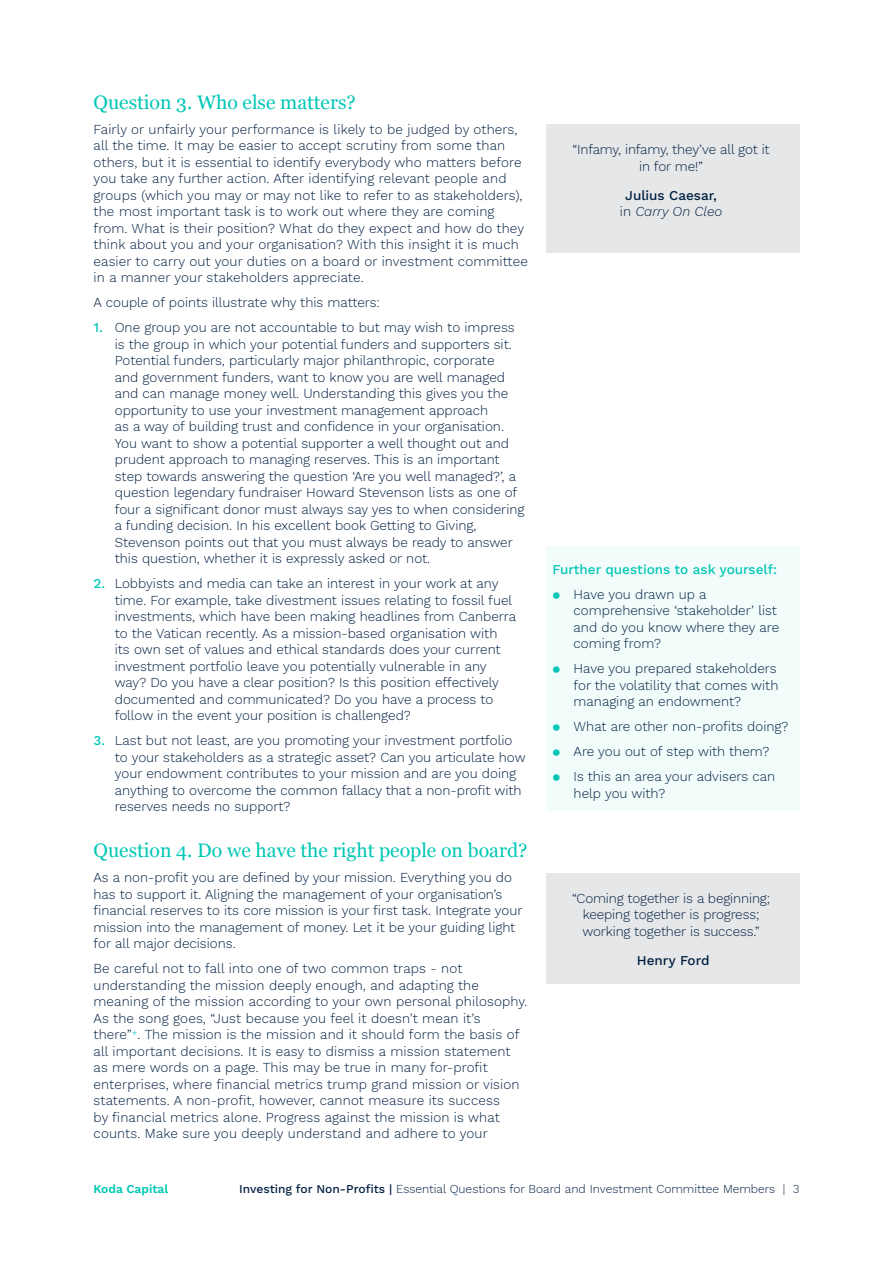
<style>
.page{position:relative;width:893px;height:1263px;background:#fff}
.page>*{position:absolute;margin:0;border:0;box-sizing:border-box;transform-origin:0 0}
.H2_green{font:19.5px "Georgia";color:#00c7b5}
.KODA_BODY_COPY{font:300 13.5px/16.5px "Work Sans";color:#001f41}
.KODA_BODY_COPY-2{font:500 13.5px/16.5px "Work Sans";color:#001f41;text-align:center}
.t1{font:500 13.5px "Work Sans";color:#00c7b5}
.t2{font:300 12px "Work Sans";color:#001f41}
.t3{font:600 12px "Work Sans";color:#00c7b5}
.s1{font-weight:500;color:#00c7b5}
.s2{font-size:10.5px;color:#00c7b5}
.s3{font-weight:300}
.s4{font-weight:300;font-style:italic}
.s5{color:#00c7b5}
.s6{font-weight:500}
</style>
<div class="page">
<div style="left:546px;top:546px;width:253px;height:265px;background:#f2fcfb"></div>
<div style="left:546px;top:124px;width:253px;height:129px;background:#e6e7e8"></div>
<div style="left:546px;top:873px;width:253px;height:110px;background:#e6e7e8"></div>
<p class="H2_green" style="left:94px;top:88px;width:264px">Question 3. Who else matters?</p>
<p class="KODA_BODY_COPY" style="left:94px;top:120px;width:436px">Fairly or unfairly your performance is likely to be judged by others, all the time. It may be easier to accept scrutiny from some than others, but it is essential to identify everybody who matters before you take any further action. After identifying relevant people and groups (which you may or may not like to refer to as stakeholders), the most important task is to work out where they are coming from. What is their position? What do they expect and how do they think about you and your organisation? With this insight it is much easier to carry out your duties on a board or investment committee in a manner your stakeholders appreciate.</p>
<p class="KODA_BODY_COPY" style="left:94px;top:294px;width:288px">A couple of points illustrate why this matters:</p>
<p class="KODA_BODY_COPY" style="left:115px;top:319px;width:411px;text-indent:-21px"><span class="s1">1.</span> One group you are not accountable to but may wish to impress is the group in which your potential funders and supporters sit.<br>Potential funders, particularly major philanthropic, corporate<br>and government funders, want to know you are well managed and can manage money well. Understanding this gives you the opportunity to use your investment management approach<br>as a way of building trust and confidence in your organisation.<br>You want to show a potential supporter a well thought out and prudent approach to managing reserves. This is an important step towards answering the question ‘Are you well managed?’, a question legendary fundraiser Howard Stevenson lists as one of four a significant donor must always say yes to when considering a funding decision. In his excellent book Getting to Giving, Stevenson points out that you must always be ready to answer this question, whether it is expressly asked or not.</p>
<p class="KODA_BODY_COPY" style="left:115px;top:575px;width:403px;text-indent:-21px"><span class="s1">2.</span> Lobbyists and media can take an interest in your work at any time. For example, take divestment issues relating to fossil fuel investments, which have been making headlines from Canberra to the Vatican recently. As a mission-based organisation with<br>its own set of values and ethical standards does your current investment portfolio leave you potentially vulnerable in any way? Do you have a clear position? Is this position effectively documented and communicated? Do you have a process to follow in the event your position is challenged?</p>
<p class="KODA_BODY_COPY" style="left:115px;top:732px;width:412px;text-indent:-21px"><span class="s1">3.</span> Last but not least, are you promoting your investment portfolio to your stakeholders as a strategic asset? Can you articulate how your endowment contributes to your mission and are you doing anything to overcome the common fallacy that a non-profit with reserves needs no support?</p>
<p class="H2_green" style="left:94px;top:836px;width:436px">Question 4. Do we have the right people on board?</p>
<p class="KODA_BODY_COPY" style="left:94px;top:869px;width:430px">As a non-profit you are defined by your mission. Everything you do has to support it. Aligning the management of your organisation’s financial reserves to its core mission is your first task. Integrate your mission into the management of money. Let it be your guiding light for all major decisions.</p>
<p class="KODA_BODY_COPY" style="left:94px;top:960px;width:435px">Be careful not to fall into one of two common traps - not understanding the mission deeply enough, and adapting the meaning of the mission according to your own personal philosophy.<br>As the song goes, “Just because you feel it doesn’t mean it’s there”<span class="s2">*</span>. The mission is the mission and it should form the basis of all important decisions. It is easy to dismiss a mission statement as mere words on a page. This may be true in many for-profit enterprises, where financial metrics trump grand mission or vision statements. A non-profit, however, cannot measure its success<br>by financial metrics alone. Progress against the mission is what counts. Make sure you deeply understand and adhere to your</p>
<p class="KODA_BODY_COPY" style="left:572px;top:141px;width:199px;text-align:center">“Infamy, infamy, they’ve all got it in for me!”</p>
<p class="KODA_BODY_COPY-2" style="left:620px;top:188px;width:104px">Julius Caesar, <span class="s3">in</span> <span class="s4">Carry On Cleo</span></p>
<h4 class="t1" style="left:552px;top:561px;width:226px">Further questions to ask yourself:</h4>
<p class="KODA_BODY_COPY" style="left:574px;top:585px;width:207px;text-indent:-21px"><span class="s5">⚫</span> Have you drawn up a comprehensive ‘stakeholder’ list and do you know where they are coming from?</p>
<p class="KODA_BODY_COPY" style="left:574px;top:660px;width:206px;text-indent:-21px"><span class="s5">⚫</span> Have you prepared stakeholders for the volatility that comes with managing an endowment?</p>
<p class="KODA_BODY_COPY" style="left:552px;top:718px;width:238px"><span class="s5">⚫</span> What are other non-profits doing?</p>
<p class="KODA_BODY_COPY" style="left:552px;top:743px;width:219px"><span class="s5">⚫</span> Are you out of step with them?</p>
<p class="KODA_BODY_COPY" style="left:574px;top:768px;width:203px;text-indent:-21px"><span class="s5">⚫</span> Is this an area your advisers can help you with?</p>
<p class="KODA_BODY_COPY" style="left:572px;top:889px;width:200px;text-align:center">“Coming together is a beginning; keeping together is progress; working together is success.”</p>
<p class="KODA_BODY_COPY-2" style="left:637px;top:952px;width:74px">Henry Ford</p>
<p class="t3" style="left:94px;top:1182px;width:76px">Koda Capital</p>
<p class="t2" style="left:239px;top:1180px;width:562px"><span class="s6">Investing for Non-Profits |</span> Essential Questions for Board and Investment Committee Members | 3</p>
</div>
